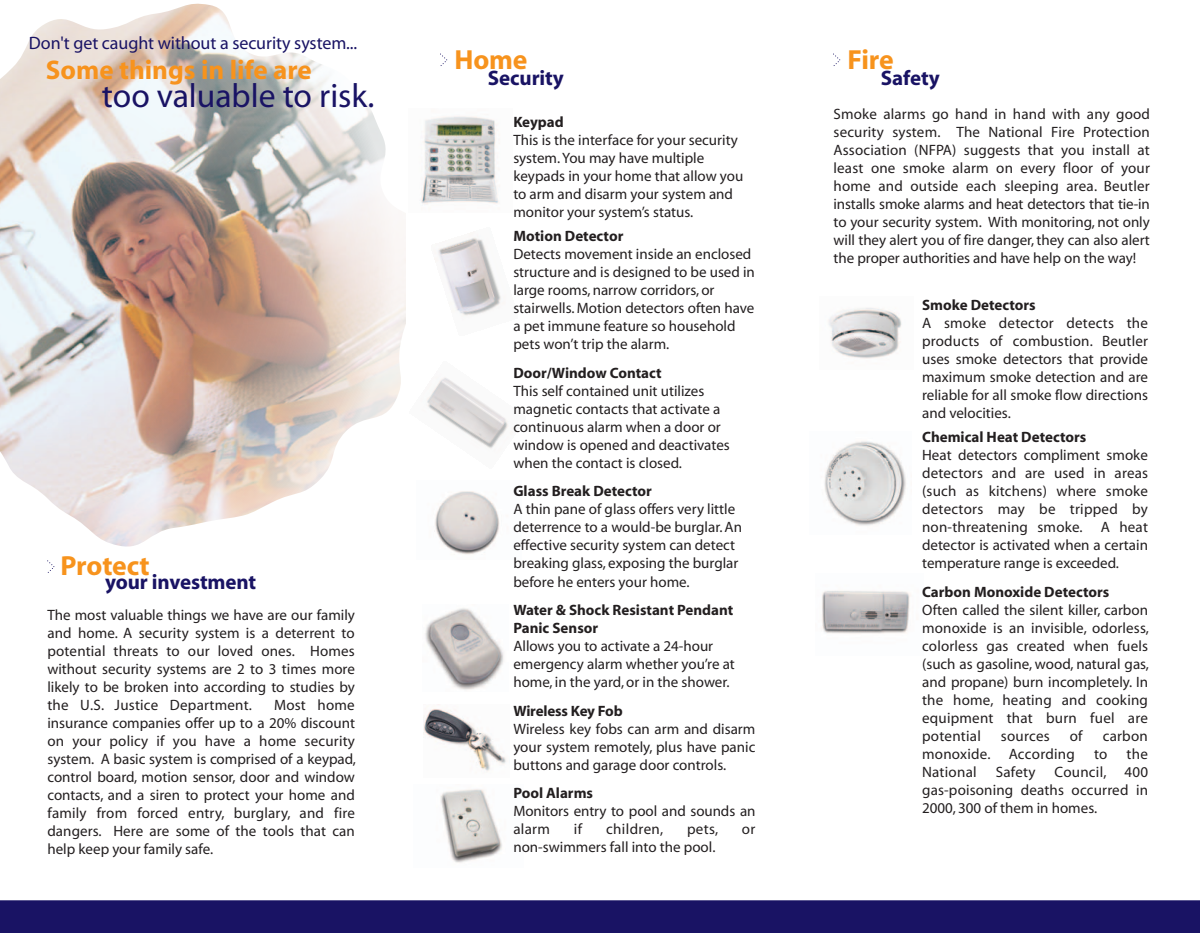
<style>
.page{position:relative;width:1200px;height:933px;background:#fff}
.page>*{position:absolute;margin:0;border:0;box-sizing:border-box;transform-origin:0 0}
.t1{font:33.6px "Myriad";color:#191364}
.t2{font:700 27.75px "Myriad";letter-spacing:-.005em;color:#f7931d}
.t3{font:700 27px "Myriad";color:#f7931d}
.t4{font:700 21px "Myriad";letter-spacing:-.005em;color:#191364}
.t5{font:18px "Myriad";letter-spacing:-.005em;color:#191364}
.t6{font:15px/18px "Myriad";color:#231f20;text-align:justify}
.t7{font:700 15px/18px "Myriad";color:#231f20}
.t8{font:15px "Myriad";letter-spacing:.025em;color:#231f20}
</style>
<div class="page">
<img style="left:425px;top:608px;width:79px;height:82px">
<img style="left:421px;top:116px;width:79px;height:88px">
<img style="left:427px;top:377px;width:81px;height:72px">
<img style="left:0;top:3px;width:406px;height:544px">
<svg style="left:47px;top:560px;width:8px;height:13px"></svg>
<svg style="left:440px;top:53px;width:8px;height:13px"></svg>
<svg style="left:833px;top:53px;width:8px;height:13px"></svg>
<div style="left:0;top:900px;width:1200px;height:32px;background:#191364"></div>
<img style="left:424px;top:704px;width:82px;height:68px">
<img style="left:438px;top:233px;width:63px;height:83px">
<img style="left:435px;top:491px;width:65px;height:64px">
<img style="left:828px;top:308px;width:74px;height:51px">
<img style="left:822px;top:590px;width:89px;height:44px">
<img style="left:440px;top:789px;width:62px;height:74px">
<img style="left:824px;top:441px;width:82px;height:85px">
<p class="t5" style="left:29px;top:34px;width:330px">Don't get caught without a security system...</p>
<h3 class="t3" style="left:46px;top:56px;width:267px">Some things in life are</h3>
<h1 class="t1" style="left:102px;top:79px;width:274px">too valuable to risk.</h1>
<h2 class="t2" style="left:61px;top:551px;width:91px">Protect</h2>
<h3 class="t4" style="left:105px;top:571px;width:153px">your investment</h3>
<p class="t6" style="left:47px;top:606px;width:309px">The most valuable things we have are our family and home. A security system is a deterrent to potential threats to our loved ones. Homes without security systems are 2 to 3 times more likely to be broken into according to studies by the U.S. Justice Department.</p>
<p class="t6" style="left:47px;top:696px;width:310px;text-indent:227px">Most home insurance companies offer up to a 20% discount on your policy if you have a home security system. A basic system is comprised of a keypad, control board, motion sensor, door and window contacts, and a siren to protect your home and family from forced entry, burglary, and fire dangers. Here are some of the tools that can help keep your family safe.</p>
<h2 class="t2" style="left:454px;top:45px;width:75px">Home</h2>
<h3 class="t4" style="left:488px;top:67px;width:78px">Security</h3>
<p class="t7" style="left:513px;top:114px;width:52px">Keypad</p>
<p class="t6" style="left:513px;top:132px;width:231px;text-align:left">This is the interface for your security system. You may have multiple keypads in your home that allow you to arm and disarm your system and monitor your system’s status.</p>
<p class="t7" style="left:513px;top:228px;width:112px">Motion Detector</p>
<p class="t6" style="left:513px;top:246px;width:243px;text-align:left">Detects movement inside an enclosed structure and is designed to be used in large rooms, narrow corridors, or stairwells. Motion detectors often have a pet immune feature so household pets won’t trip the alarm.</p>
<p class="t7" style="left:513px;top:364px;width:150px">Door/Window Contact</p>
<p class="t6" style="left:513px;top:382px;width:218px;text-align:left">This self contained unit utilizes magnetic contacts that activate a continuous alarm when a door or window is opened and deactivates when the contact is closed.</p>
<p class="t7" style="left:513px;top:483px;width:140px">Glass Break Detector</p>
<p class="t6" style="left:513px;top:501px;width:230px;text-align:left">A thin pane of glass offers very little deterrence to a would-be burglar. An effective security system can detect breaking glass, exposing the burglar before he enters your home.</p>
<p class="t7" style="left:513px;top:601px;width:221px">Water &amp; Shock Resistant Pendant<br>Panic Sensor</p>
<p class="t6" style="left:513px;top:637px;width:223px;text-align:left">Allows you to activate a 24-hour emergency alarm whether you’re at home, in the yard, or in the shower.</p>
<p class="t7" style="left:513px;top:702px;width:111px">Wireless Key Fob</p>
<p class="t6" style="left:513px;top:720px;width:244px">Wireless key fobs can arm and disarm your system remotely, plus have panic buttons and garage door controls.</p>
<p class="t7" style="left:513px;top:784px;width:81px">Pool Alarms</p>
<p class="t6" style="left:513px;top:802px;width:244px">Monitors entry to pool and sounds an alarm</p>
<p class="t6" style="left:574px;top:820px;width:10px">if</p>
<p class="t8" style="left:606px;top:821px;width:59px">children,</p>
<p class="t6" style="left:687px;top:820px;width:33px">pets,</p>
<p class="t6" style="left:742px;top:820px;width:15px">or</p>
<p class="t6" style="left:513px;top:838px;width:204px">non-swimmers fall into the pool.</p>
<h2 class="t2" style="left:847px;top:45px;width:48px">Fire</h2>
<h3 class="t4" style="left:881px;top:67px;width:60px">Safety</h3>
<p class="t6" style="left:833px;top:106px;width:318px">Smoke alarms go hand in hand with any good security system. The National Fire Protection Association (NFPA) suggests that you install at least one smoke alarm on every floor of your home and outside each sleeping area. Beutler installs smoke alarms and heat detectors that tie-in to your security system. With monitoring, not only will they alert you of fire danger, they can also alert the proper authorities and have help on the way!</p>
<p class="t7" style="left:922px;top:296px;width:115px">Smoke Detectors</p>
<p class="t6" style="left:922px;top:315px;width:227px">A smoke detector detects the products of combustion. Beutler uses smoke detectors that provide maximum smoke detection and are reliable for all smoke flow directions and velocities.</p>
<p class="t7" style="left:922px;top:428px;width:166px">Chemical Heat Detectors</p>
<p class="t6" style="left:922px;top:447px;width:227px">Heat detectors compliment smoke detectors and are used in areas (such as kitchens) where smoke detectors may be tripped by non-threatening smoke. A heat detector is activated when a certain temperature range is exceeded.</p>
<p class="t7" style="left:922px;top:583px;width:189px">Carbon Monoxide Detectors</p>
<p class="t6" style="left:922px;top:601px;width:228px">Often called the silent killer, carbon monoxide is an invisible, odorless, colorless gas created when fuels (such as gasoline, wood, natural gas, and propane) burn incompletely. In the home, heating and cooking equipment that burn fuel are potential</p>
<p class="t6" style="left:1001px;top:727px;width:50px">sources</p>
<p class="t6" style="left:1070px;top:727px;width:14px">of</p>
<p class="t6" style="left:1102px;top:727px;width:47px">carbon</p>
<p class="t6" style="left:922px;top:745px;width:154px">monoxide. According</p>
<p class="t6" style="left:1094px;top:745px;width:15px">to</p>
<p class="t6" style="left:1126px;top:745px;width:23px">the</p>
<p class="t6" style="left:922px;top:763px;width:56px">National</p>
<p class="t6" style="left:995px;top:763px;width:41px">Safety</p>
<p class="t6" style="left:922px;top:763px;width:227px;text-indent:132px">Council, 400 gas-poisoning deaths occurred in 2000, 300 of them in homes.</p>
</div>
